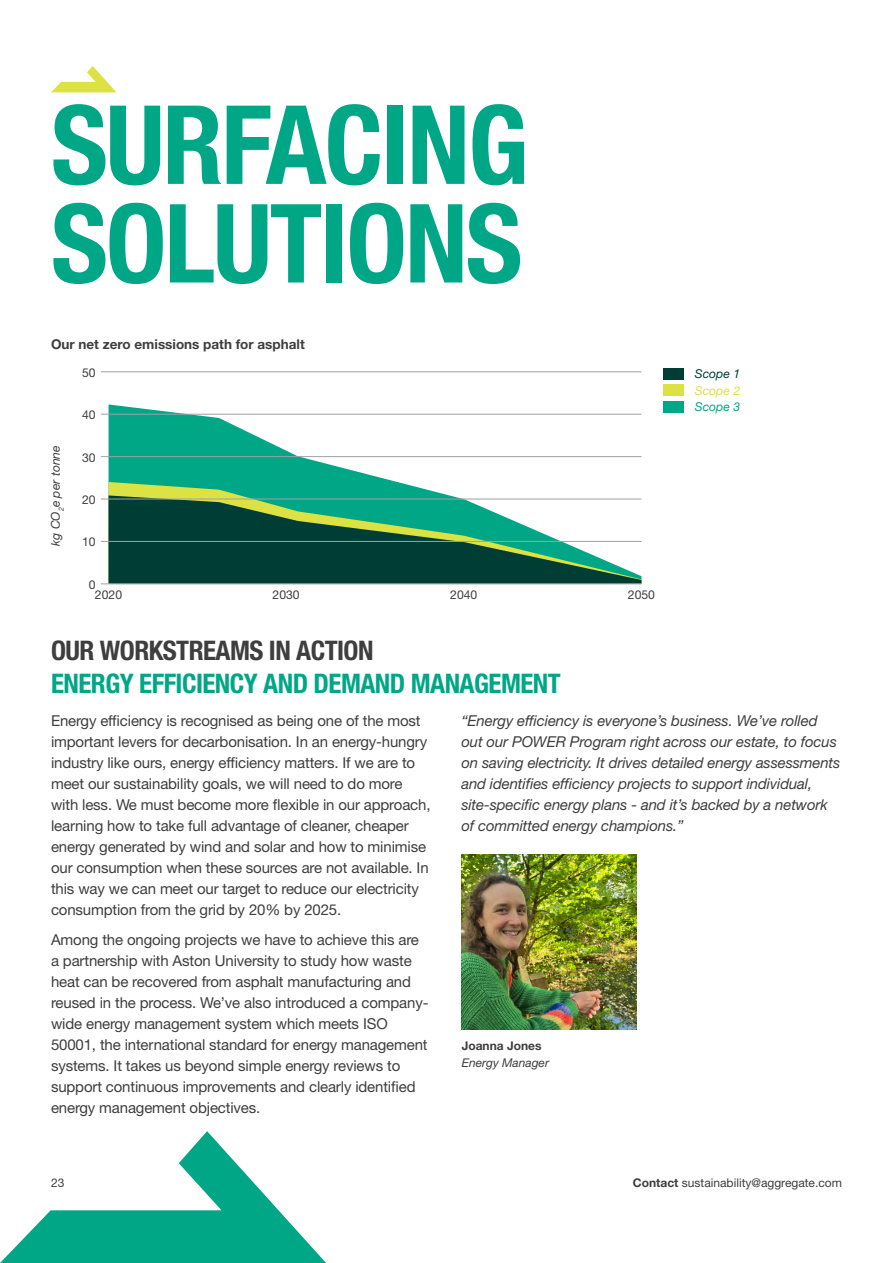
<style>
.page{position:relative;width:893px;height:1263px;background:#fff}
.page>*{position:absolute;margin:0;border:0;box-sizing:border-box;transform-origin:0 0}
.t1{font:700 condensed 109.5px/98.6px "Helvetica Neue LT Std";letter-spacing:-.02em;color:#00a786}
.t2{font:700 condensed 27px/33px "Helvetica Neue LT Std";letter-spacing:-.02em;color:#00a786}
.t3{font:15px/21px "Helvetica Neue LT Std";letter-spacing:-.01em;color:#3e3e3f}
.t4{font:italic 15px/21px "Helvetica Neue LT Std";letter-spacing:-.01em;color:#3e3e3f}
.t5{font:700 13.5px "Helvetica Neue LT Std";color:#3e3e3f}
.t6{font:12.15px "Helvetica Neue LT Std";color:#3e3e3f}
.t7{font:italic 12.15px "Helvetica Neue LT Std";color:#3e3e3f}
.t8{font:italic 12.15px "Helvetica Neue LT Std";color:#003d34}
.t9{font:italic 12.15px "Helvetica Neue LT Std";color:#dce243}
.t10{font:italic 12.15px "Helvetica Neue LT Std";color:#00a786}
.t11{font:12px "Helvetica Neue LT Std";color:#3e3e3f}
.t12{font:italic 12px/16.5px "Helvetica Neue LT Std";color:#3e3e3f}
.s1{color:#3e3e3f}
.s2{font-weight:700;font-style:normal}
.s3{font-weight:700}
</style>
<div class="page">
<svg style="left:51px;top:66px;width:65px;height:26px"></svg>
<img style="left:462px;top:855px;width:174px;height:174px">
<div style="left:663px;top:368px;width:20px;height:11px;background:#003d34"></div>
<div style="left:663px;top:385px;width:20px;height:11px;background:#dce243"></div>
<div style="left:663px;top:402px;width:20px;height:11px;background:#00a786"></div>
<svg style="left:109px;top:404px;width:532px;height:78px"></svg>
<svg style="left:109px;top:482px;width:339px;height:13px;background:#48bb7e"></svg>
<svg style="left:109px;top:495px;width:532px;height:89px;fill:#003d34"></svg>
<hr style="left:101px;top:414px;width:540px;height:1px;background:#a0a1a5">
<hr style="left:101px;top:456px;width:540px;height:1px;background:#a0a1a5">
<hr style="left:101px;top:371px;width:540px;height:1px;background:#a0a1a5">
<hr style="left:101px;top:499px;width:540px;height:1px;background:#a0a1a5">
<hr style="left:101px;top:541px;width:540px;height:1px;background:#a0a1a5">
<hr style="left:101px;top:584px;width:540px;height:1px;background:#a0a1a5">
<svg style="left:0;top:1131px;width:326px;height:132px"></svg>
<p class="t1" style="left:51px;top:94px;width:479px">SURFACING<br>SOLUTIONS</p>
<p class="t5" style="left:51px;top:336px;width:255px">Our net zero emissions path for asphalt</p>
<p class="t6" style="left:82px;top:365px;width:15px">50</p>
<p class="t7" style="left:48px;top:546px;width:102px;rotate:-90deg">kg CO<sub>2</sub>e per tonne</p>
<p class="t6" style="left:82px;top:407px;width:15px">40</p>
<p class="t6" style="left:82px;top:450px;width:15px">30</p>
<p class="t6" style="left:82px;top:493px;width:15px">20</p>
<p class="t6" style="left:82px;top:535px;width:15px">10</p>
<p class="t6" style="left:89px;top:577px;width:8px">0</p>
<p class="t6" style="left:95px;top:588px;width:29px">2020</p>
<p class="t6" style="left:273px;top:588px;width:29px">2030</p>
<p class="t6" style="left:450px;top:588px;width:29px">2040</p>
<p class="t6" style="left:628px;top:588px;width:29px">2050</p>
<p class="t8" style="left:695px;top:366px;width:47px">Scope 1</p>
<p class="t9" style="left:695px;top:383px;width:47px">Scope 2</p>
<p class="t10" style="left:695px;top:400px;width:47px">Scope 3</p>
<p class="t2" style="left:51px;top:633px;width:511px"><span class="s1">OUR WORKSTREAMS IN ACTION<br></span>ENERGY EFFICIENCY AND DEMAND MANAGEMENT</p>
<p class="t3" style="left:51px;top:710px;width:381px">Energy efficiency is recognised as being one of the most important levers for decarbonisation. In an energy-hungry industry like ours, energy efficiency matters. If we are to meet our sustainability goals, we will need to do more with less. We must become more flexible in our approach, learning how to take full advantage of cleaner, cheaper energy generated by wind and solar and how to minimise our consumption when these sources are not available. In this way we can meet our target to reduce our electricity consumption from the grid by 20% by 2025.</p>
<p class="t3" style="left:51px;top:929px;width:379px">Among the ongoing projects we have to achieve this are a partnership with Aston University to study how waste heat can be recovered from asphalt manufacturing and reused in the process. We’ve also introduced a company&shy;wide energy management system which meets ISO 50001, the international standard for energy management systems. It takes us beyond simple energy reviews to support continuous improvements and clearly identified energy management objectives.</p>
<p class="t4" style="left:461px;top:710px;width:380px">“Energy efficiency is everyone’s business. We’ve rolled out our POWER Program right across our estate, to focus on saving electricity. It drives detailed energy assessments and identifies efficiency projects to support individual, site-specific energy plans - and it’s backed by a network of committed energy champions.”</p>
<p class="t12" style="left:462px;top:1038px;width:89px"><span class="s2">Joanna Jones<br></span>Energy Manager</p>
<p class="t11" style="left:51px;top:1175px;width:15px">23</p>
<p class="t11" style="left:633px;top:1175px;width:210px"><span class="s3">Contact</span> sustainability@aggregate.com</p>
</div>
